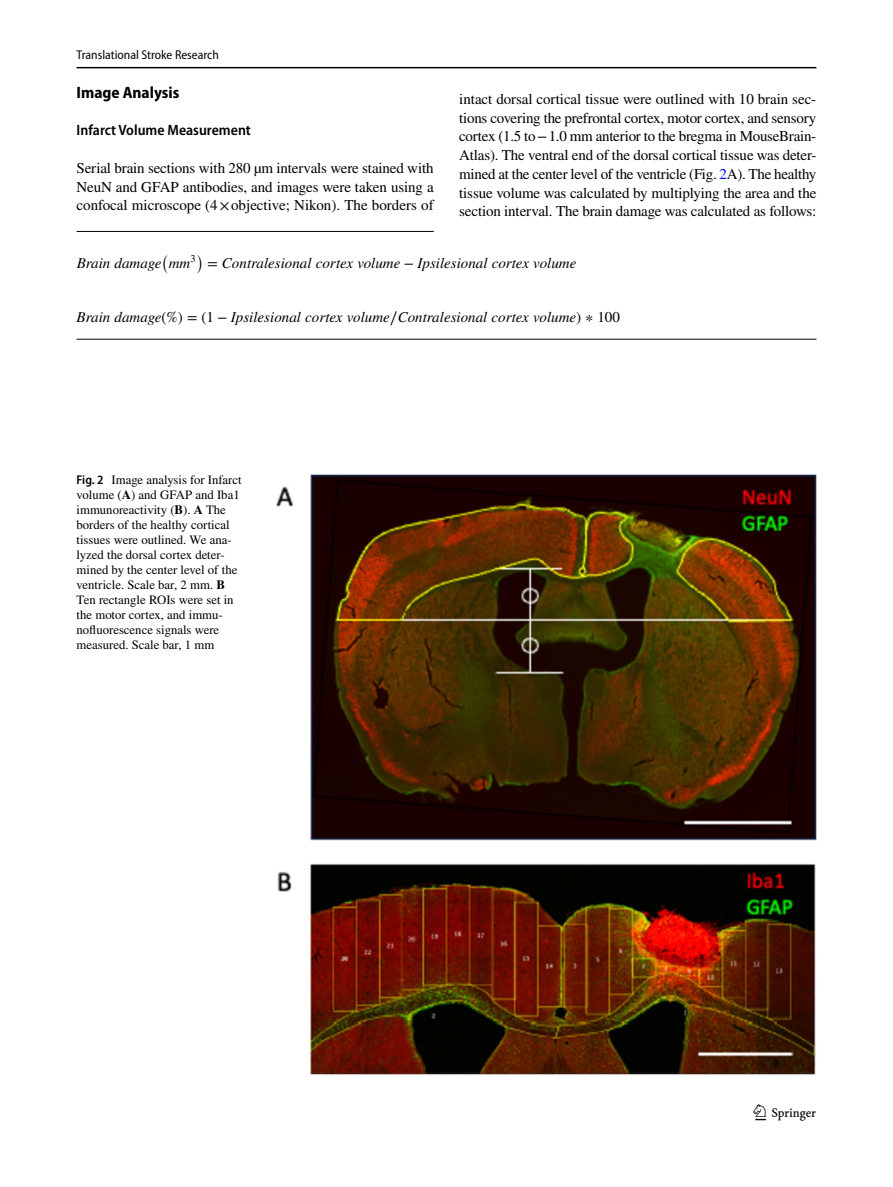
<style>
.page{position:relative;width:893px;height:1187px;background:#fff}
.page>*{position:absolute;margin:0;border:0;box-sizing:border-box;transform-origin:0 0}
.t1{font:22.5px "Springnew Regular 3";color:#000}
.t2{font:700 semi-condensed 16.5px "Myriad Pro";color:#000}
.t3{font:15px/18.8px "STIX";letter-spacing:-.01em;color:#000;text-align:justify}
.t4{font:15px "STIX General Italic 2";color:#000}
.t5{font:italic 15px "STIX General";color:#000}
.t6{font:600 semi-condensed 15px "Myriad Pro";color:#000}
.t7{font:15px "STIX Math Extensions";color:#000}
.t8{font:12.75px/15px "STIX";color:#000}
.t9{font:semi-condensed 12.75px "Myriad Pro";color:#000}
.s1{color:#00f}
.s2{font-family:"STIX Math Regular 2";font-style:normal}
.s3{font-family:"STIX Math"}
.s4{font-family:"STIX General"}
.s5{font-family:"Myriad Pro";font-weight:600;font-stretch:semi-condensed}
.s6{font-weight:700}
</style>
<div class="page">
<hr style="left:77px;top:67px;width:739px;height:1px;background:#000">
<img style="left:276px;top:474px;width:540px;height:599px">
<hr style="left:77px;top:231px;width:357px;height:1px;background:#000">
<hr style="left:77px;top:339px;width:739px;height:1px;background:#000">
<p class="t9" style="left:77px;top:48px;width:144px">Translational Stroke Research</p>
<p class="t2" style="left:77px;top:83px;width:104px">Image Analysis</p>
<p class="t6" style="left:77px;top:122px;width:176px">Infarct Volume Measurement</p>
<p class="t3" style="left:77px;top:159px;width:359px">Serial brain sections with 280 µm intervals were stained with NeuN and GFAP antibodies, and images were taken using a confocal microscope (4×objective; Nikon). The borders of</p>
<p class="t3" style="left:459px;top:90px;width:359px">intact dorsal cortical tissue were outlined with 10 brain sec&shy;tions covering the prefrontal cortex, motor cortex, and sensory cortex (1.5 to−1.0 mm anterior to the bregma in MouseBrain-Atlas). The ventral end of the dorsal cortical tissue was deter&shy;mined at the center level of the ventricle (Fig. <span class="s1">2</span>A). The healthy tissue volume was calculated by multiplying the area and the section interval. The brain damage was calculated as follows:</p>
<p class="t5" style="left:77px;top:257px;width:86px">Brain damage</p>
<p class="t7" style="left:162px;top:242px;width:9px">(</p>
<p class="t5" style="left:169px;top:257px;width:409px">mm<sup>3</sup><sup>)</sup> <span class="s2">=</span> Contralesional cortex volume <span class="s2">−</span> Ipsilesional cortex volume</p>
<p class="t4" style="left:77px;top:312px;width:545px">Brain damage<span class="s3">(%) = (</span><span class="s4">1</span> <span class="s3">−</span> Ipsilesional cortex volume<span class="s3">∕</span>Contralesional cortex volume<span class="s3">) ∗</span> <span class="s4">100</span></p>
<p class="t8" style="left:77px;top:473px;width:166px"><span class="s5">Fig. 2</span> Image analysis for Infarct volume (<span class="s6">A</span>) and GFAP and Iba1 immunoreactivity (<span class="s6">B</span>). <span class="s6">A</span> The borders of the healthy cortical tissues were outlined. We ana&shy;lyzed the dorsal cortex deter&shy;mined by the center level of the ventricle. Scale bar, 2 mm. <span class="s6">B<br></span>Ten rectangle ROIs were set in the motor cortex, and immu&shy;nofluorescence signals were measured. Scale bar, 1 mm</p>
<h1 class="t1" style="left:755px;top:1104px;width:62px">1 3</h1>
</div>
